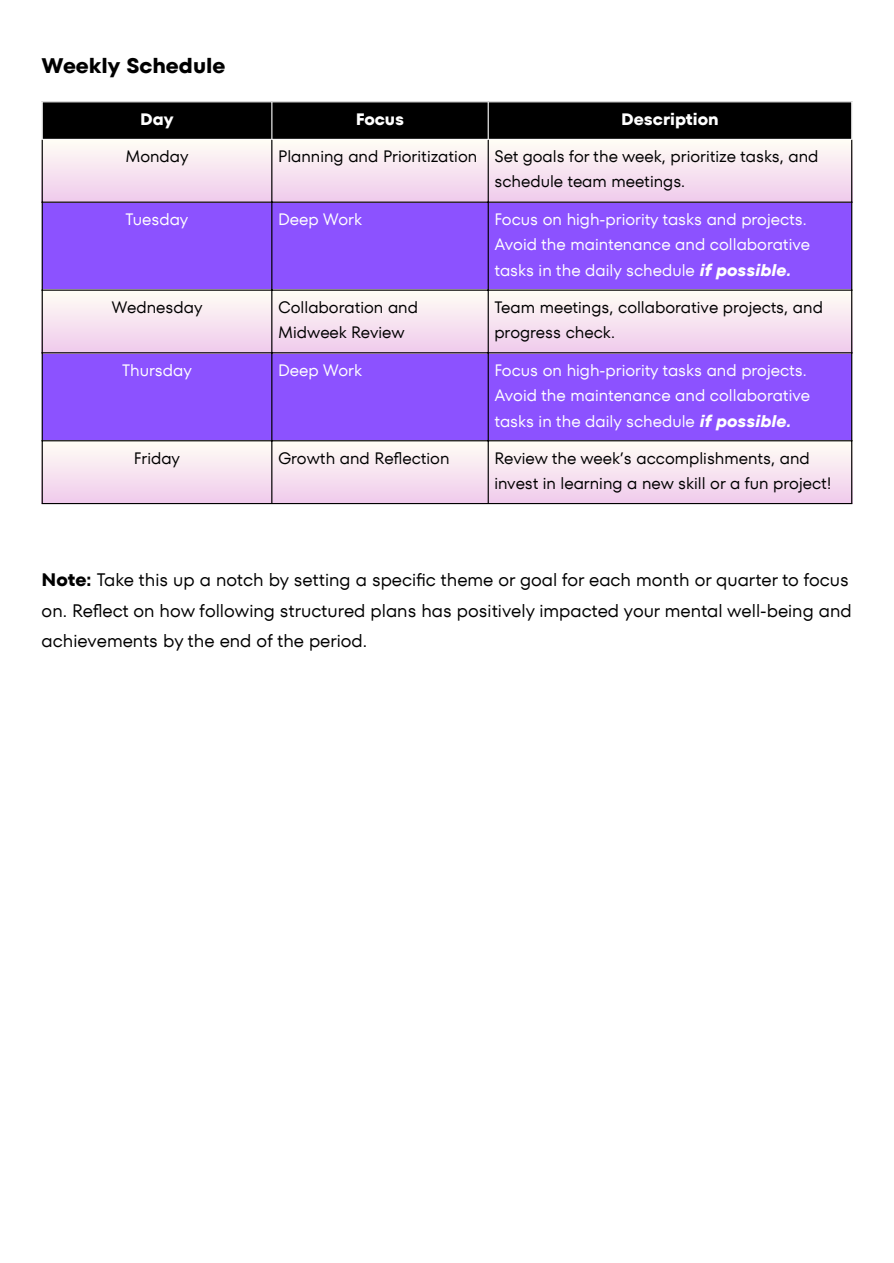
<style>
.page{position:relative;width:894px;height:1263px;background:#fff}
.page>*{position:absolute;margin:0;border:0;box-sizing:border-box;transform-origin:0 0}
.t1{font:700 21px "TT Fors";color:#000}
.t2{font:18px/30.3px "TT Fors";color:#000}
.t3{font:16.5px/24.8px "TT Fors";color:#000}
.t4{font:16.5px/25.3px "TT Fors";color:#fff}
.t5{font:700 16.5px "TT Fors";color:#fff}
.s1{font-weight:700;font-style:italic}
.s2{font-weight:700}
</style>
<div class="page">
<div style="left:43px;top:102px;width:808px;height:37px;background:#000"></div>
<div style="left:43px;top:203px;width:808px;height:237px;background:#8c52ff"></div>
<div style="left:42px;top:139px;width:230px;height:63px;background:linear-gradient(to bottom,#fffef5,#efcaec)"></div>
<div style="left:271px;top:139px;width:217px;height:63px;background:linear-gradient(to bottom,#fffef5,#efcaec)"></div>
<div style="left:488px;top:139px;width:363px;height:63px;background:linear-gradient(to bottom,#fffef5,#efcaec)"></div>
<div style="left:42px;top:290px;width:230px;height:63px;background:linear-gradient(to bottom,#fffef5,#efcaec)"></div>
<div style="left:271px;top:290px;width:217px;height:63px;background:linear-gradient(to bottom,#fffef5,#efcaec)"></div>
<div style="left:488px;top:290px;width:363px;height:63px;background:linear-gradient(to bottom,#fffef5,#efcaec)"></div>
<div style="left:42px;top:440px;width:230px;height:64px;background:linear-gradient(to bottom,#fffef5,#f0cbec)"></div>
<div style="left:271px;top:440px;width:217px;height:64px;background:linear-gradient(to bottom,#fffef5,#f0cbec)"></div>
<div style="left:488px;top:440px;width:363px;height:64px;background:linear-gradient(to bottom,#fffef5,#f0cbec)"></div>
<hr style="left:271px;top:102px;width:1px;height:37px;background:#fff">
<hr style="left:487px;top:102px;width:1px;height:37px;background:#fff">
<hr style="left:42px;top:139px;width:810px;height:1px;background:#fff">
<hr style="left:42px;top:140px;width:1px;height:363px;background:#000">
<hr style="left:271px;top:140px;width:1px;height:363px;background:#000">
<hr style="left:487px;top:140px;width:1px;height:363px;background:#000">
<hr style="left:851px;top:140px;width:1px;height:363px;background:#000">
<hr style="left:42px;top:202px;width:810px;height:1px;background:#000">
<hr style="left:42px;top:290px;width:810px;height:1px;background:#000">
<hr style="left:42px;top:352px;width:810px;height:1px;background:#000">
<hr style="left:42px;top:440px;width:810px;height:1px;background:#000">
<hr style="left:42px;top:503px;width:810px;height:1px;background:#000">
<h2 class="t1" style="left:42px;top:51px;width:185px">Weekly Schedule</h2>
<p class="t5" style="left:140px;top:108px;width:35px">Day</p>
<p class="t5" style="left:356px;top:108px;width:50px">Focus</p>
<p class="t5" style="left:621px;top:108px;width:99px">Description</p>
<p class="t3" style="left:125px;top:144px;width:65px">Monday</p>
<p class="t3" style="left:278px;top:144px;width:201px">Planning and Prioritization</p>
<p class="t3" style="left:494px;top:144px;width:325px">Set goals for the week, prioritize tasks, and schedule team meetings.</p>
<p class="t4" style="left:126px;top:207px;width:64px">Tuesday</p>
<p class="t4" style="left:278px;top:207px;width:85px">Deep Work</p>
<p class="t4" style="left:494px;top:207px;width:317px">Focus on high-priority tasks and projects.<br>Avoid the maintenance and collaborative tasks in the daily schedule <span class="s1">if possible.</span></p>
<p class="t3" style="left:111px;top:295px;width:92px">Wednesday</p>
<p class="t3" style="left:278px;top:295px;width:141px">Collaboration and<br>Midweek Review</p>
<p class="t3" style="left:494px;top:295px;width:330px">Team meetings, collaborative projects, and progress check.</p>
<p class="t4" style="left:122px;top:357px;width:71px">Thursday</p>
<p class="t4" style="left:278px;top:357px;width:85px">Deep Work</p>
<p class="t4" style="left:494px;top:357px;width:317px">Focus on high-priority tasks and projects.<br>Avoid the maintenance and collaborative tasks in the daily schedule <span class="s1">if possible.</span></p>
<p class="t3" style="left:134px;top:446px;width:48px">Friday</p>
<p class="t3" style="left:278px;top:446px;width:173px">Growth and Reflection</p>
<p class="t3" style="left:494px;top:446px;width:338px">Review the week’s accomplishments, and invest in learning a new skill or a fun project!</p>
<h1 class="t2" style="left:42px;top:565px;width:811px"><span class="s2">Note:</span> Take this up a notch by setting a specific theme or goal for each month or quarter to focus on. Reflect on how following structured plans has positively impacted your mental well-being and achievements by the end of the period.</h1>
</div>
